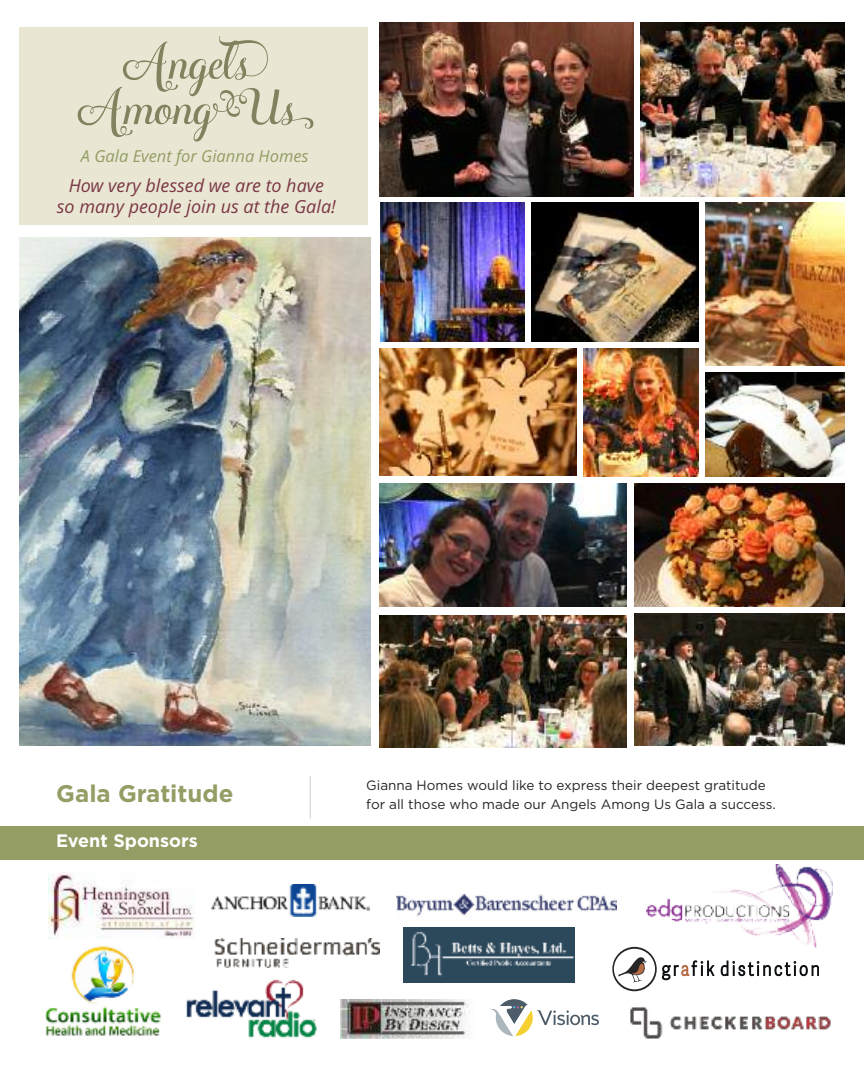
<style>
.page{position:relative;width:864px;height:1080px;background:#fff}
.page>*{position:absolute;margin:0;border:0;box-sizing:border-box;transform-origin:0 0}
.t1{font:55.5px/45.3px "Ciao Bella";color:#81835f;text-align:center}
.t2{font:700 24px "Gotham";color:#939d64}
.t3{font:italic 18px/21px "Open Sans";color:#7a3845;text-align:center}
.t4{font:700 18px "Gotham";color:#fff}
.t5{font:italic 16.5px "Open Sans";color:#939d64}
.t6{font:13.5px/19.5px "Gotham";color:#272526}
</style>
<div class="page">
<div style="left:20px;top:28px;width:348px;height:197px;background:#eae6d4"></div>
<img style="left:380px;top:22px;width:253px;height:175px">
<img style="left:380px;top:615px;width:247px;height:133px">
<img style="left:705px;top:203px;width:140px;height:163px">
<img style="left:379px;top:483px;width:248px;height:124px">
<img style="left:634px;top:483px;width:211px;height:124px">
<img style="left:634px;top:614px;width:211px;height:132px">
<img style="left:583px;top:349px;width:116px;height:127px">
<img style="left:380px;top:349px;width:196px;height:126px">
<img style="left:705px;top:372px;width:140px;height:104px">
<img style="left:380px;top:203px;width:145px;height:139px">
<img style="left:532px;top:203px;width:167px;height:139px">
<img style="left:641px;top:22px;width:204px;height:175px">
<div style="left:0;top:826px;width:864px;height:33px;background:#939d64"></div>
<hr style="left:310px;top:776px;width:1px;height:43px;background:#d4d3d4">
<img style="left:214px;top:938px;width:166px;height:30px">
<div style="left:41px;top:872px;width:180px;height:67px;background:#fff"></div>
<img style="left:49px;top:872px;width:145px;height:67px">
<img style="left:211px;top:885px;width:159px;height:31px">
<img style="left:186px;top:979px;width:131px;height:59px">
<img style="left:396px;top:894px;width:221px;height:23px">
<img style="left:630px;top:1007px;width:201px;height:32px">
<img style="left:403px;top:928px;width:171px;height:54px">
<svg style="left:612px;top:947px;width:103px;height:44px"></svg>
<svg style="left:721px;top:961px;width:98px;height:15px"></svg>
<img style="left:647px;top:864px;width:185px;height:85px">
<img style="left:45px;top:946px;width:116px;height:90px">
<svg style="left:489px;top:999px;width:110px;height:38px"></svg>
<svg style="left:340px;top:999px;width:123px;height:40px"></svg>
<img style="left:340px;top:1000px;width:130px;height:38px">
<img style="left:20px;top:238px;width:350px;height:508px">
<h1 class="t1" style="left:79px;top:37px;width:236px">Angels<br>AmongUs</h1>
<p class="t5" style="left:81px;top:147px;width:229px">A Gala Event for Gianna Homes</p>
<h3 class="t3" style="left:57px;top:175px;width:280px">How very blessed we are to have<br>so many people join us at the Gala!</h3>
<h2 class="t2" style="left:56px;top:785px;width:179px">Gala Gratitude</h2>
<p class="t6" style="left:366px;top:777px;width:411px">Gianna Homes would like to express their deepest gratitude for all those who made our Angels Among Us Gala a success.</p>
<h3 class="t4" style="left:56px;top:834px;width:143px">event sponsors</h3>
</div>
